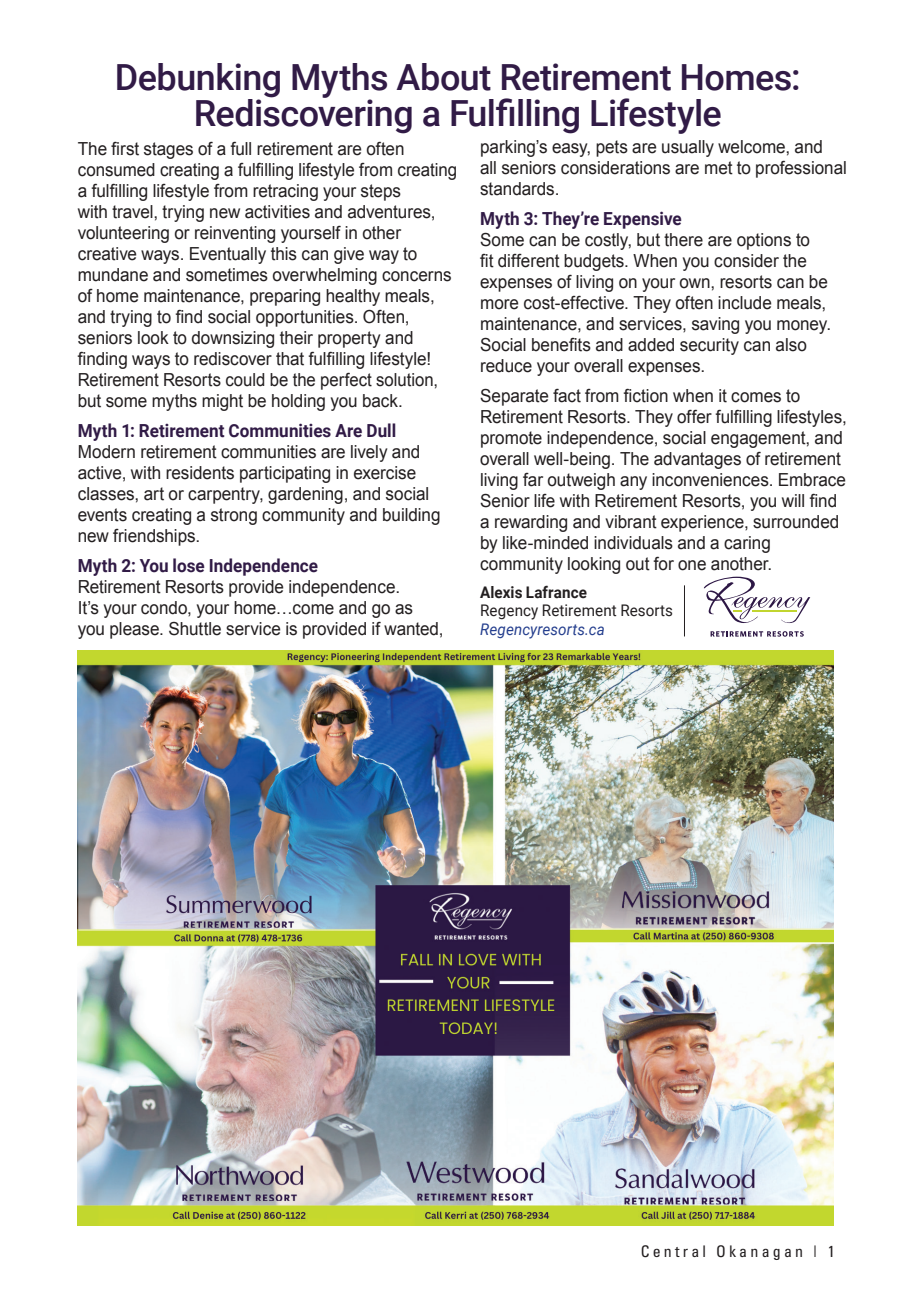
<style>
.page{position:relative;width:900px;height:1296px;background:#fff}
.page>*{position:absolute;margin:0;border:0;box-sizing:border-box;transform-origin:0 0}
.t1{font:500 36px/36px "Roboto";letter-spacing:-.015em;color:#311b46;text-align:center}
.t2{font:18px/21px "Arial";letter-spacing:-.005em;color:#231f20;scale:.95 1}
.t3{font:700 18px "Roboto";letter-spacing:.005em;color:#311b46;scale:.95 1}
.t4{font:16px "Roboto";letter-spacing:.005em;color:#231f20;scale:.95 1}
.t5{font:condensed 16px "Univers";letter-spacing:.2em;color:#231f20}
.t6{font:italic 16px "Roboto";letter-spacing:.01em;color:#253f8e;scale:.95 1}
.t7{font:700 16px "Roboto";letter-spacing:.005em;color:#231f20;scale:.95 1}
</style>
<div class="page">
<hr style="left:684px;top:585px;width:1px;height:51px;background:#231f20">
<img style="left:78px;top:650px;width:756px;height:576px">
<svg style="left:704px;top:577px;width:106px;height:46px"></svg>
<svg style="left:711px;top:631px;width:93px;height:6px"></svg>
<h1 class="t1" style="left:115px;top:58px;width:688px">Debunking Myths About Retirement Homes:<br>Rediscovering a Fulfilling Lifestyle</h1>
<p class="t2" style="left:78px;top:138px;width:401px">The first stages of a full retirement are often consumed creating a fulfilling lifestyle from creating a fulfilling lifestyle from retracing your steps<br>with travel, trying new activities and adventures, volunteering or reinventing yourself in other creative ways. Eventually this can give way to mundane and sometimes overwhelming concerns of home maintenance, preparing healthy meals, and trying to find social opportunities. Often, seniors look to downsizing their property and finding ways to rediscover that fulfilling lifestyle!<br>Retirement Resorts could be the perfect solution, but some myths might be holding you back.</p>
<p class="t3" style="left:78px;top:418px;width:337px">Myth 1: Retirement Communities Are Dull</p>
<p class="t2" style="left:78px;top:441px;width:383px">Modern retirement communities are lively and active, with residents participating in exercise classes, art or carpentry, gardening, and social events creating a strong community and building new friendships.</p>
<p class="t3" style="left:78px;top:553px;width:255px">Myth 2: You lose Independence</p>
<p class="t2" style="left:78px;top:576px;width:387px">Retirement Resorts provide independence.<br>It’s your condo, your home…come and go as you please. Shuttle service is provided if wanted,</p>
<p class="t2" style="left:480px;top:136px;width:388px">parking’s easy, pets are usually welcome, and<br>all seniors considerations are met to professional standards.</p>
<p class="t3" style="left:480px;top:206px;width:214px">Myth 3: They’re Expensive</p>
<p class="t2" style="left:480px;top:229px;width:371px">Some can be costly, but there are options to<br>fit different budgets. When you consider the expenses of living on your own, resorts can be more cost-effective. They often include meals, maintenance, and services, saving you money.<br>Social benefits and added security can also reduce your overall expenses.</p>
<p class="t2" style="left:480px;top:386px;width:388px">Separate fact from fiction when it comes to Retirement Resorts. They offer fulfilling lifestyles, promote independence, social engagement, and overall well-being. The advantages of retirement living far outweigh any inconveniences. Embrace Senior life with Retirement Resorts, you will find a rewarding and vibrant experience, surrounded by like-minded individuals and a caring community looking out for one another.</p>
<p class="t7" style="left:480px;top:581px;width:114px">Alexis Lafrance</p>
<p class="t4" style="left:480px;top:599px;width:205px">Regency Retirement Resorts</p>
<p class="t6" style="left:480px;top:618px;width:133px">Regencyresorts.ca</p>
<p class="t5" style="left:641px;top:1241px;width:196px">Central Okanagan | 1</p>
</div>
